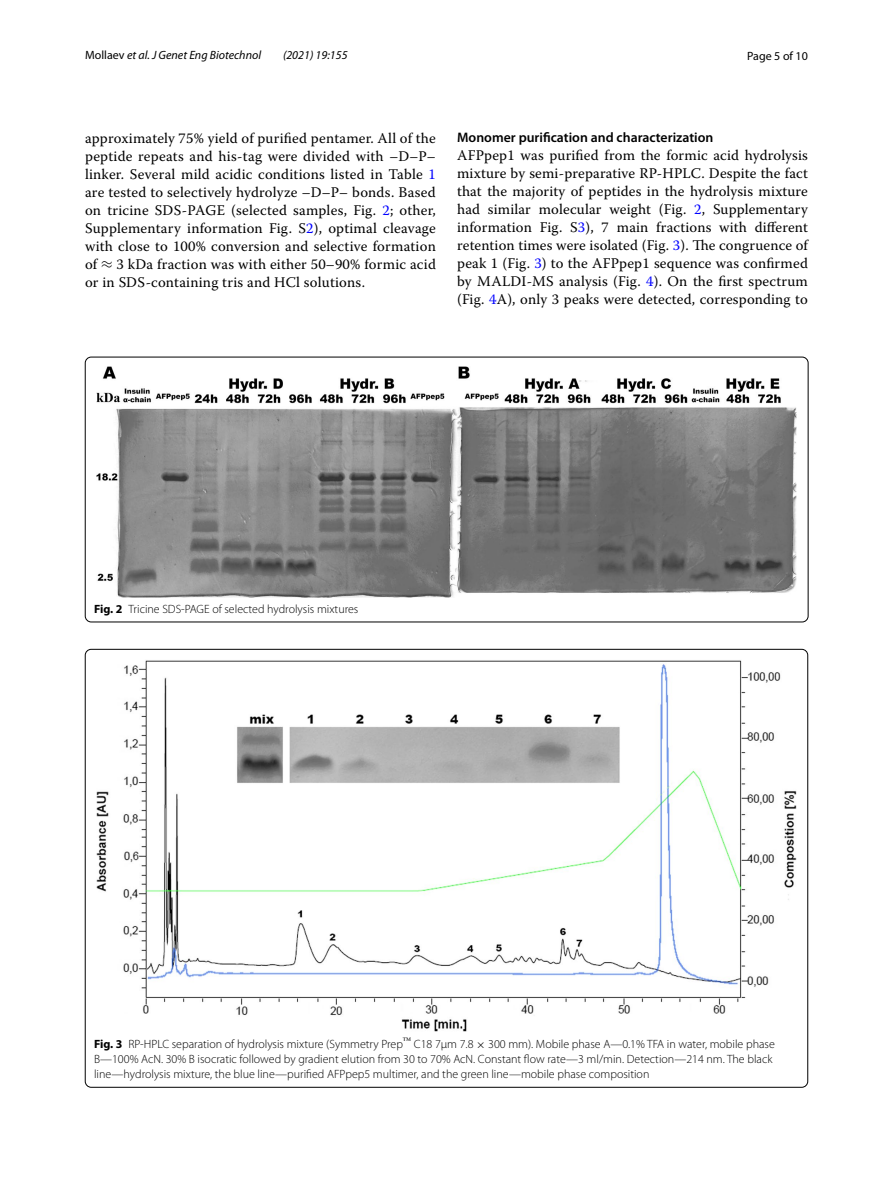
<style>
.page{position:relative;width:893px;height:1187px;background:#fff}
.page>*{position:absolute;margin:0;border:0;box-sizing:border-box;transform-origin:0 0}
.t1{font:14.7px/18px "Warnock Pro";letter-spacing:.015em;color:#000;text-align:justify}
.t2{font:600 13.8px "Myriad Pro";color:#000}
.t3{font:300 12px/15px "Myriad Pro";color:#000}
.t4{font:italic 12px "Myriad Pro";color:#000}
.t5{font:12px "Myriad Pro";color:#000}
.s1{font-style:normal}
.s2{color:#00f}
.s3{font-family:"MTSY"}
.s4{font-weight:700}
.s5{font-family:"MTSY";font-weight:400}
</style>
<div class="page">
<img style="left:96px;top:366px;width:701px;height:231px">
<div style="left:85px;top:357px;width:723px;height:265px;border:1px solid #000;border-radius:6px"></div>
<img style="left:96px;top:660px;width:701px;height:371px">
<p class="t4" style="left:85px;top:48px;width:178px"><span class="s1">Mollaev</span> et al. J Genet Eng Biotechnol</p>
<p class="t4" style="left:283px;top:48px;width:66px">(2021) 19:155</p>
<p class="t5" style="left:747px;top:48px;width:62px">Page 5 of 10</p>
<p class="t1" style="left:85px;top:128px;width:352px">approximately 75% yield of purified pentamer. All of the peptide repeats and his-tag were divided with –D–P– linker. Several mild acidic conditions listed in Table <span class="s2">1 </span>are tested to selectively hydrolyze –D–P– bonds. Based on tricine SDS-PAGE (selected samples, Fig. <span class="s2">2</span>; other, Supplementary information Fig. S<span class="s2">2</span>), optimal cleavage with close to 100% conversion and selective formation of <span class="s3">≈</span> 3 kDa fraction was with either 50–90% formic acid or in SDS-containing tris and HCl solutions.</p>
<p class="t2" style="left:457px;top:129px;width:258px">Monomer purification and characterization</p>
<p class="t1" style="left:457px;top:146px;width:352px">AFPpep1 was purified from the formic acid hydrolysis mixture by semi-preparative RP-HPLC. Despite the fact that the majority of peptides in the hydrolysis mixture had similar molecular weight (Fig. <span class="s2">2</span>, Supplementary information Fig. S<span class="s2">3</span>), 7 main fractions with different retention times were isolated (Fig. <span class="s2">3</span>). The congruence of peak 1 (Fig. <span class="s2">3</span>) to the AFPpep1 sequence was confirmed by MALDI-MS analysis (Fig. <span class="s2">4</span>). On the first spectrum (Fig. <span class="s2">4</span>A), only 3 peaks were detected, corresponding to</p>
<p class="t3" style="left:94px;top:601px;width:266px"><span class="s4">Fig. 2</span> Tricine SDS-PAGE of selected hydrolysis mixtures</p>
<p class="t3" style="left:94px;top:1036px;width:682px"><span class="s4">Fig. 3</span> RP-HPLC separation of hydrolysis mixture (Symmetry Prep<sup>™</sup> C18 7μm 7.8 <span class="s5">×</span> 300 mm). Mobile phase A—0.1% TFA in water, mobile phase<br>B—100% AcN. 30% B isocratic followed by gradient elution from 30 to 70% AcN. Constant flow rate—3 ml/min. Detection—214 nm. The black line—hydrolysis mixture, the blue line—purified AFPpep5 multimer, and the green line—mobile phase composition</p>
</div>
